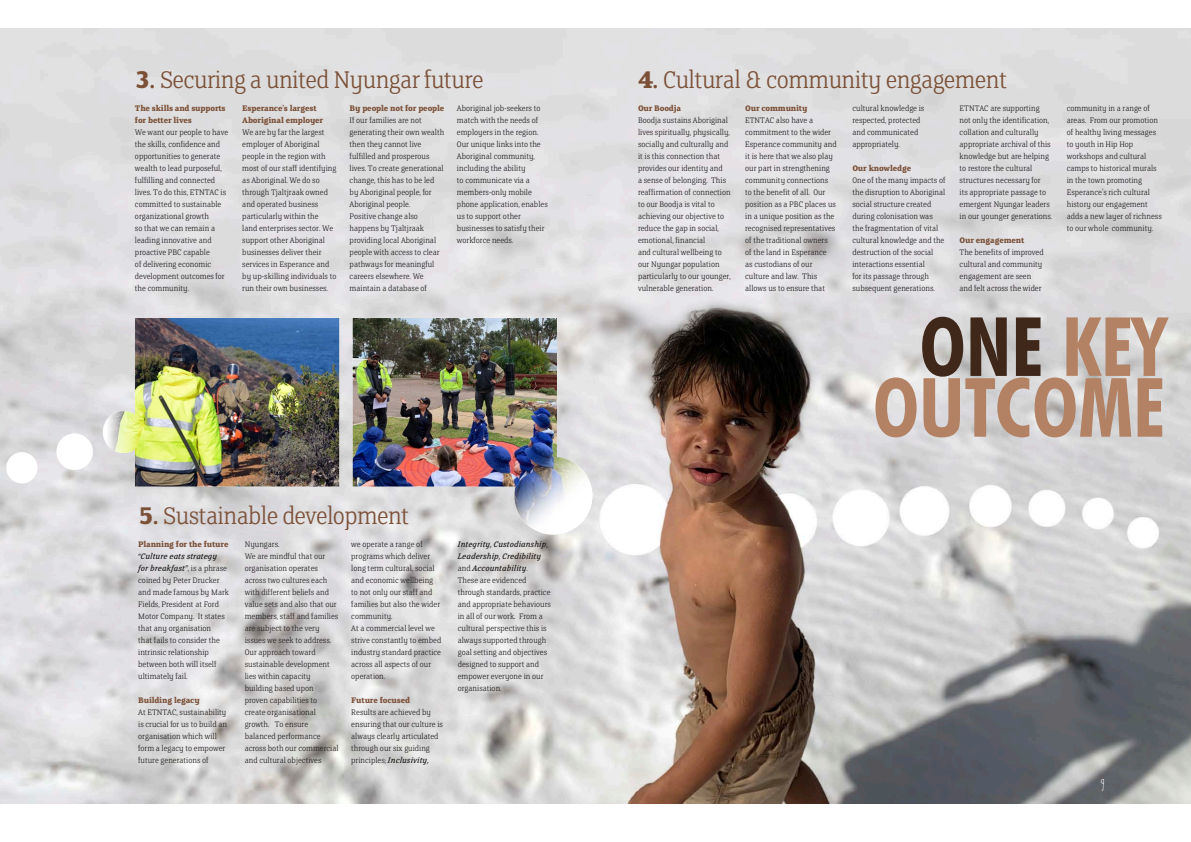
<style>
.page{position:relative;width:1191px;height:842px;background:#fff}
.page>*{position:absolute;margin:0;border:0;box-sizing:border-box;transform-origin:0 0}
.t1{font:700 condensed 82px "Futura BT";color:#b38265}
.t2{font:700 condensed 82px "Futura BT";color:#3f271a}
.t3{font:300 27px "FS Clerkenwell";letter-spacing:-.02em;color:#7b5037}
.t4{font:13px "Ecriture";color:#fff}
.t5{font:300 9px/12px "FS Clerkenwell";color:#231f20}
.t6{font:700 9px/12px "FS Clerkenwell";letter-spacing:-.02em;color:#7b5037}
.t7{font:italic 9px/12px "FS Clerkenwell";color:#231f20}
.s1{font-weight:700}
.s2{font-weight:400;font-style:italic}
.s3{font-weight:300;font-style:normal}
.s4{color:#b38265}
</style>
<div class="page">
<img style="left:0;top:28px;width:1191px;height:775px">
<svg style="left:353px;top:528px;width:239px;height:7px;fill:#e1e1e1"></svg>
<img style="left:353px;top:318px;width:239px;height:210px">
<img style="left:106px;top:318px;width:233px;height:168px">
<div style="left:56px;top:433px;width:37px;height:37px;background:#fff;border-radius:50%"></div>
<div style="left:6px;top:452px;width:32px;height:31px;background:#fff;border-radius:50%"></div>
<p class="t3" style="left:135px;top:67px;width:350px"><span class="s1">3.</span> Securing a united Nyungar future</p>
<p class="t6" style="left:135px;top:103px;width:92px">The skills and supports for better lives</p>
<p class="t5" style="left:135px;top:127px;width:95px">We want our people to have the skills, confidence and opportunities to generate wealth to lead purposeful, fulfilling and connected lives. To do this, ETNTAC is committed to sustainable organizational growth<br>so that we can remain a leading innovative and proactive PBC capable<br>of delivering economic development outcomes for the community.</p>
<p class="t6" style="left:242px;top:103px;width:82px">Esperance’s largest<br>Aboriginal employer</p>
<p class="t5" style="left:242px;top:127px;width:96px">We are by far the largest employer of Aboriginal people in the region with most of our staff identifying as Aboriginal. We do so through Tjaltjraak owned and operated business particularly within the<br>land enterprises sector. We support other Aboriginal businesses deliver their services in Esperance and by up-skilling individuals to run their own businesses.</p>
<p class="t6" style="left:350px;top:103px;width:96px">By people not for people</p>
<p class="t5" style="left:350px;top:115px;width:96px">If our families are not generating their own wealth then they cannot live fulfilled and prosperous lives. To create generational change, this has to be led by Aboriginal people, for<br>Aboriginal people.</p>
<p class="t5" style="left:350px;top:211px;width:91px">Positive change also happens by Tjaltjraak providing local Aboriginal people with access to clear pathways for meaningful careers elsewhere. We maintain a database of</p>
<p class="t5" style="left:457px;top:103px;width:92px">Aboriginal job-seekers to match with the needs of employers in the region.<br>Our unique links into the<br>Aboriginal community, including the ability<br>to communicate via a members-only mobile phone application, enables us to support other businesses to satisfy their workforce needs.</p>
<p class="t3" style="left:138px;top:503px;width:272px"><span class="s1">5.</span> Sustainable development</p>
<p class="t6" style="left:138px;top:539px;width:92px">Planning for the future</p>
<p class="t5" style="left:138px;top:551px;width:92px"><span class="s2">“Culture eats strategy for breakfast”</span>, is a phrase coined by Peter Drucker and made famous by Mark<br>Fields, President at Ford<br>Motor Company. It states that any organisation<br>that fails to consider the intrinsic relationship between both will itself ultimately fail.</p>
<p class="t6" style="left:138px;top:695px;width:63px">Building legacy</p>
<p class="t5" style="left:138px;top:707px;width:90px">At ETNTAC, sustainability is crucial for us to build an organisation which will form a legacy to empower future generations of</p>
<p class="t5" style="left:245px;top:539px;width:36px">Nyungars.</p>
<p class="t5" style="left:245px;top:551px;width:95px">We are mindful that our organisation operates across two cultures each with different beliefs and value sets and also that our members, staff and families are subject to the very issues we seek to address.</p>
<p class="t5" style="left:245px;top:647px;width:95px">Our approach toward sustainable development lies within capacity building based upon proven capabilities to create organisational growth. To ensure balanced performance across both our commercial and cultural objectives</p>
<p class="t5" style="left:351px;top:539px;width:90px">we operate a range of programs which deliver long term cultural, social and economic wellbeing to not only our staff and families but also the wider community.</p>
<p class="t5" style="left:351px;top:623px;width:91px">At a commercial level we strive constantly to embed industry standard practice across all aspects of our operation.</p>
<p class="t6" style="left:351px;top:694px;width:60px">Future focused</p>
<p class="t5" style="left:351px;top:707px;width:93px">Results are achieved by ensuring that our culture is always clearly articulated through our six guiding principles; <span class="s2">Inclusivity,</span></p>
<p class="t7" style="left:458px;top:539px;width:92px">Integrity, Custodianship,<br>Leadership, Credibility <span class="s3">and</span> Accountability<span class="s3">.</span></p>
<p class="t5" style="left:458px;top:575px;width:95px">These are evidenced through standards, practice and appropriate behaviours in all of our work. From a cultural perspective this is always supported through goal setting and objectives designed to support and empower everyone in our organisation.</p>
<p class="t3" style="left:638px;top:67px;width:370px"><span class="s1">4.</span> Cultural &amp; community engagement</p>
<p class="t6" style="left:638px;top:103px;width:45px">Our Boodja</p>
<p class="t5" style="left:638px;top:115px;width:94px">Boodja sustains Aboriginal lives spiritually, physically, socially and culturally and it is this connection that provides our identity and<br>a sense of belonging. This reaffirmation of connection to our Boodja is vital to achieving our objective to reduce the gap in social, emotional, financial<br>and cultural wellbeing to our Nyungar population particularly to our younger, vulnerable generation.</p>
<p class="t6" style="left:745px;top:103px;width:64px">Our community</p>
<p class="t5" style="left:745px;top:115px;width:93px">ETNTAC also have a commitment to the wider<br>Esperance community and it is here that we also play our part in strengthening community connections to the benefit of all. Our position as a PBC places us in a unique position as the recognised representatives of the traditional owners<br>of the land in Esperance<br>as custodians of our culture and law. This allows us to ensure that</p>
<p class="t5" style="left:852px;top:103px;width:73px">cultural knowledge is respected, protected and communicated appropriately.</p>
<p class="t6" style="left:852px;top:163px;width:60px">Our knowledge</p>
<p class="t5" style="left:852px;top:175px;width:95px">One of the many impacts of the disruption to Aboriginal social structure created during colonisation was the fragmentation of vital cultural knowledge and the destruction of the social interactions essential<br>for its passage through subsequent generations.</p>
<p class="t5" style="left:959px;top:103px;width:94px">ETNTAC are supporting not only the identification, collation and culturally appropriate archival of this knowledge but are helping to restore the cultural structures necessary for<br>its appropriate passage to emergent Nyungar leaders in our younger generations.</p>
<p class="t6" style="left:959px;top:235px;width:66px">Our engagement</p>
<p class="t5" style="left:959px;top:247px;width:86px">The benefits of improved cultural and community engagement are seen and felt across the wider</p>
<p class="t5" style="left:1066px;top:103px;width:96px">community in a range of areas. From our promotion of healthy living messages to youth in Hip Hop workshops and cultural camps to historical murals in the town promoting<br>Esperance’s rich cultural history our engagement adds a new layer of richness to our whole community.</p>
<p class="t2" style="left:919px;top:297px;width:247px">ONE <span class="s4">KEY</span></p>
<p class="t1" style="left:873px;top:358px;width:294px">OUTCOME</p>
<p class="t4" style="left:1100px;top:776px;width:6px">9</p>
</div>
